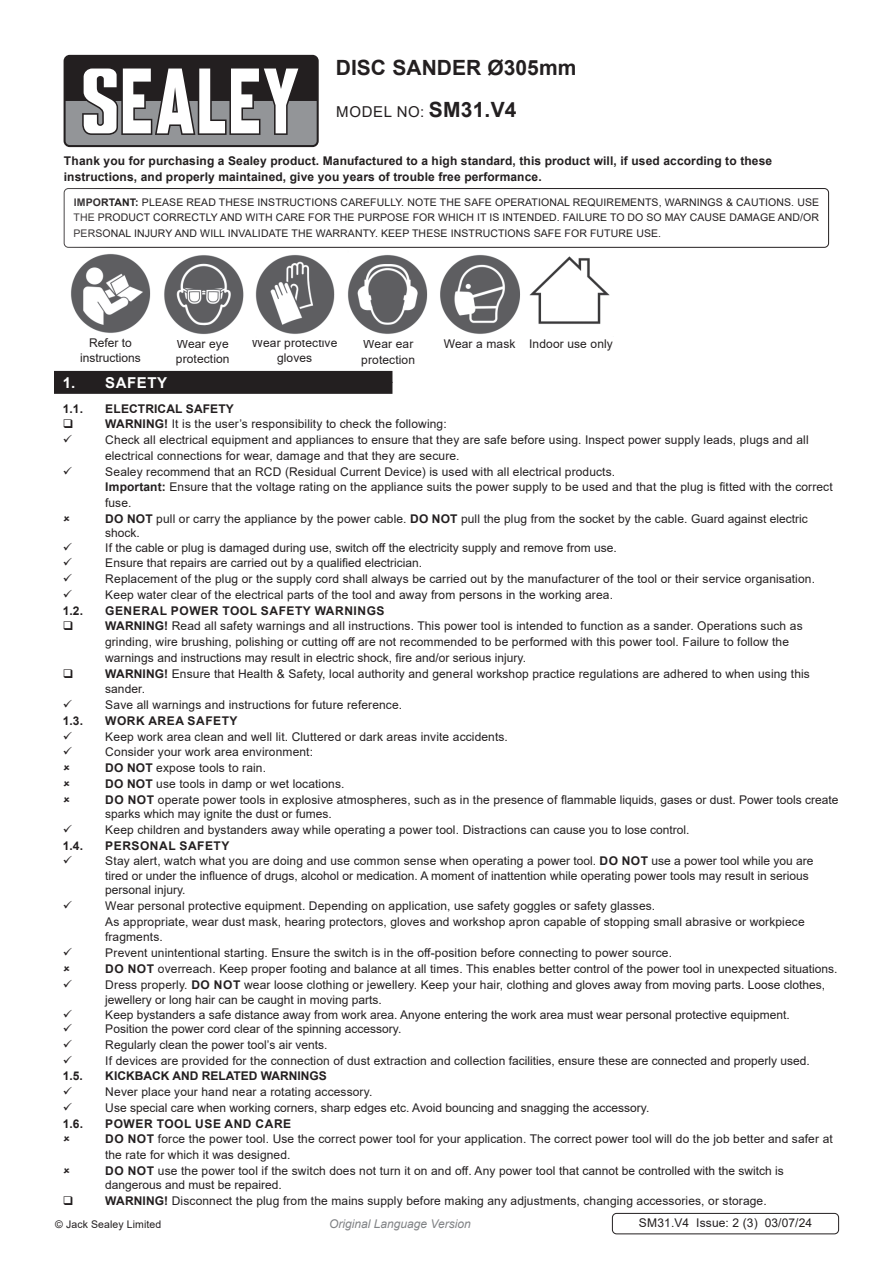
<style>
.page{position:relative;width:893px;height:1263px;background:#fff}
.page>*{position:absolute;margin:0;border:0;box-sizing:border-box;transform-origin:0 0}
.t1{font:700 21px "Arial";color:#231f20}
.Instructions_Model_No{font:15px "Arial";letter-spacing:.045em;color:#231f20}
.t2{font:700 15px "Arial";letter-spacing:.035em;color:#fff}
.Body{font:12px/15.8px "Arial";letter-spacing:.01em;color:#231f20}
.Body-2{font:700 12px/15.8px "Arial";letter-spacing:.01em;color:#231f20}
.Body-3{font:700 12px "Arial";letter-spacing:.045em;color:#231f20}
.Body__Footer{font:12px "Arial";letter-spacing:.01em;color:#231f20}
.t3{font:italic 12px "Arial";color:#808285}
.Body__Justified__7pt{font:10.5px/15.8px "Arial";letter-spacing:.01em;color:#231f20;text-align:justify}
.s1{font-weight:700;font-size:21px}
.s2{font-weight:700}
</style>
<div class="page">
<div style="left:64px;top:55px;width:255px;height:92px;background:#231f20;border-radius:6px"></div>
<svg style="left:66px;top:69px;width:251px;height:76px"></svg>
<div style="left:64px;top:188px;width:765px;height:60px;border:1px solid #231f20;border-radius:4px"></div>
<div style="left:54px;top:382px;width:338px;height:12px;background:#231f20"></div>
<div style="left:54px;top:371px;width:338px;height:12px;background:#231f20"></div>
<div style="left:612px;top:1213px;width:227px;height:21px;border:1px solid #231f20;border-radius:4px"></div>
<img style="left:71px;top:254px;width:80px;height:79px">
<img style="left:164px;top:255px;width:80px;height:79px">
<img style="left:255px;top:255px;width:80px;height:79px">
<img style="left:440px;top:255px;width:80px;height:79px">
<img style="left:348px;top:255px;width:80px;height:79px">
<img style="left:529px;top:256px;width:81px;height:68px">
<p class="t1" style="left:336px;top:53px;width:242px">DISC SANDER Ø305mm</p>
<p class="Instructions_Model_No" style="left:336px;top:102px;width:182px">MODEL NO: <span class="s1">SM31.V4</span></p>
<p class="Body-2" style="left:64px;top:153px;width:710px">Thank you for purchasing a Sealey product. Manufactured to a high standard, this product will, if used according to these instructions, and properly maintained, give you years of trouble free performance.</p>
<p class="Body__Justified__7pt" style="left:74px;top:194px;width:747px"><span class="s2">IMPORTANT:</span> PLEASE READ THESE INSTRUCTIONS CAREFULLY. NOTE THE SAFE OPERATIONAL REQUIREMENTS, WARNINGS &amp; CAUTIONS. USE THE PRODUCT CORRECTLY AND WITH CARE FOR THE PURPOSE FOR WHICH IT IS INTENDED. FAILURE TO DO SO MAY CAUSE DAMAGE AND/OR PERSONAL INJURY AND WILL INVALIDATE THE WARRANTY. KEEP THESE INSTRUCTIONS SAFE FOR FUTURE USE.</p>
<p class="Body" style="left:89px;top:335px;width:44px">Refer to</p>
<p class="Body" style="left:80px;top:349px;width:62px">instructions</p>
<p class="Body" style="left:177px;top:336px;width:53px">Wear eye</p>
<p class="Body" style="left:176px;top:350px;width:55px">protection</p>
<p class="Body" style="left:252px;top:335px;width:87px">Wear protective</p>
<p class="Body" style="left:277px;top:349px;width:37px">gloves</p>
<p class="Body" style="left:361px;top:336px;width:55px">Wear ear protection</p>
<p class="Body" style="left:444px;top:336px;width:73px">Wear a mask</p>
<p class="Body" style="left:529px;top:336px;width:85px">Indoor use only</p>
<p class="t2" style="left:63px;top:372px;width:106px">1. SAFETY</p>
<p class="Body-2" style="left:63px;top:401px;width:22px">1.1.</p>
<p class="Body-2" style="left:105px;top:401px;width:130px">ELECTRICAL SAFETY</p>
<p class="Body" style="left:105px;top:416px;width:343px"><span class="s2">WARNING!</span> It is the user’s responsibility to check the following:</p>
<p class="Body" style="left:105px;top:432px;width:705px">Check all electrical equipment and appliances to ensure that they are safe before using. Inspect power supply leads, plugs and all electrical connections for wear, damage and that they are secure.</p>
<p class="Body" style="left:105px;top:463px;width:511px">Sealey recommend that an RCD (Residual Current Device) is used with all electrical products.</p>
<p class="Body" style="left:105px;top:479px;width:729px"><span class="s2">Important:</span> Ensure that the voltage rating on the appliance suits the power supply to be used and that the plug is fitted with the correct fuse.</p>
<p class="Body" style="left:105px;top:511px;width:704px;line-height:14.4px"><span class="s2">DO NOT</span> pull or carry the appliance by the power cable. <span class="s2">DO NOT</span> pull the plug from the socket by the cable. Guard against electric shock.</p>
<p class="Body" style="left:105px;top:539px;width:513px">If the cable or plug is damaged during use, switch off the electricity supply and remove from use.</p>
<p class="Body" style="left:105px;top:555px;width:319px">Ensure that repairs are carried out by a qualified electrician.</p>
<p class="Body" style="left:105px;top:571px;width:711px">Replacement of the plug or the supply cord shall always be carried out by the manufacturer of the tool or their service organisation.</p>
<p class="Body" style="left:105px;top:587px;width:509px">Keep water clear of the electrical parts of the tool and away from persons in the working area.</p>
<p class="Body-2" style="left:63px;top:603px;width:22px">1.2.</p>
<p class="Body-3" style="left:105px;top:602px;width:281px">GENERAL POWER TOOL SAFETY WARNINGS</p>
<p class="Body" style="left:105px;top:618px;width:699px"><span class="s2">WARNING!</span> Read all safety warnings and all instructions. This power tool is intended to function as a sander. Operations such as grinding, wire brushing, polishing or cutting off are not recommended to be performed with this power tool. Failure to follow the warnings and instructions may result in electric shock, fire and/or serious injury.</p>
<p class="Body" style="left:105px;top:665px;width:706px"><span class="s2">WARNING!</span> Ensure that Health &amp; Safety, local authority and general workshop practice regulations are adhered to when using this sander.</p>
<p class="Body" style="left:105px;top:697px;width:298px">Save all warnings and instructions for future reference.</p>
<p class="Body-2" style="left:63px;top:713px;width:22px">1.3.</p>
<p class="Body-3" style="left:105px;top:712px;width:134px">WORK AREA SAFETY</p>
<p class="Body" style="left:105px;top:728px;width:404px">Keep work area clean and well lit. Cluttered or dark areas invite accidents.</p>
<p class="Body" style="left:105px;top:744px;width:209px">Consider your work area environment:</p>
<p class="Body" style="left:105px;top:760px;width:162px"><span class="s2">DO NOT</span> expose tools to rain.</p>
<p class="Body" style="left:105px;top:776px;width:241px"><span class="s2">DO NOT</span> use tools in damp or wet locations.</p>
<p class="Body" style="left:105px;top:792px;width:735px;line-height:14.4px"><span class="s2">DO NOT</span> operate power tools in explosive atmospheres, such as in the presence of flammable liquids, gases or dust. Power tools create sparks which may ignite the dust or fumes.</p>
<p class="Body" style="left:105px;top:822px;width:586px">Keep children and bystanders away while operating a power tool. Distractions can cause you to lose control.</p>
<p class="Body-2" style="left:63px;top:838px;width:22px">1.4.</p>
<p class="Body-3" style="left:105px;top:837px;width:126px">PERSONAL SAFETY</p>
<p class="Body" style="left:105px;top:854px;width:710px;line-height:14.4px">Stay alert, watch what you are doing and use common sense when operating a power tool. <span class="s2">DO NOT</span> use a power tool while you are tired or under the influence of drugs, alcohol or medication. A moment of inattention while operating power tools may result in serious personal injury.</p>
<p class="Body" style="left:105px;top:898px;width:552px">Wear personal protective equipment. Depending on application, use safety goggles or safety glasses.</p>
<p class="Body" style="left:105px;top:913px;width:701px">As appropriate, wear dust mask, hearing protectors, gloves and workshop apron capable of stopping small abrasive or workpiece fragments.</p>
<p class="Body" style="left:105px;top:945px;width:568px">Prevent unintentional starting. Ensure the switch is in the off-position before connecting to power source.</p>
<p class="Body" style="left:105px;top:961px;width:734px"><span class="s2">DO NOT</span> overreach. Keep proper footing and balance at all times. This enables better control of the power tool in unexpected situations.</p>
<p class="Body" style="left:105px;top:976px;width:722px">Dress properly. <span class="s2">DO NOT</span> wear loose clothing or jewellery. Keep your hair, clothing and gloves away from moving parts. Loose clothes, jewellery or long hair can be caught in moving parts.</p>
<p class="Body" style="left:105px;top:1007px;width:686px">Keep bystanders a safe distance away from work area. Anyone entering the work area must wear personal protective equipment.</p>
<p class="Body" style="left:105px;top:1021px;width:298px">Position the power cord clear of the spinning accessory.</p>
<p class="Body" style="left:105px;top:1037px;width:224px">Regularly clean the power tool’s air vents.</p>
<p class="Body" style="left:105px;top:1052px;width:706px">If devices are provided for the connection of dust extraction and collection facilities, ensure these are connected and properly used.</p>
<p class="Body-2" style="left:63px;top:1068px;width:22px">1.5.</p>
<p class="Body-2" style="left:105px;top:1068px;width:223px">KICKBACK AND RELATED WARNINGS</p>
<p class="Body" style="left:105px;top:1084px;width:269px">Never place your hand near a rotating accessory.</p>
<p class="Body" style="left:105px;top:1100px;width:546px">Use special care when working corners, sharp edges etc. Avoid bouncing and snagging the accessory.</p>
<p class="Body-2" style="left:63px;top:1116px;width:22px">1.6.</p>
<p class="Body-3" style="left:105px;top:1115px;width:187px">POWER TOOL USE AND CARE</p>
<p class="Body" style="left:105px;top:1131px;width:729px"><span class="s2">DO NOT</span> force the power tool. Use the correct power tool for your application. The correct power tool will do the job better and safer at the rate for which it was designed.</p>
<p class="Body" style="left:105px;top:1163px;width:680px;line-height:14.4px"><span class="s2">DO NOT</span> use the power tool if the switch does not turn it on and off. Any power tool that cannot be controlled with the switch is dangerous and must be repaired.</p>
<p class="Body" style="left:105px;top:1193px;width:663px"><span class="s2">WARNING!</span> Disconnect the plug from the mains supply before making any adjustments, changing accessories, or storage.</p>
<p class="Body__Justified__7pt" style="left:55px;top:1216px;width:108px">© Jack Sealey Limited</p>
<p class="t3" style="left:329px;top:1216px;width:143px">Original Language Version</p>
<p class="Body__Footer" style="left:639px;top:1214px;width:175px">SM31.V4 Issue: 2 (3) 03/07/24</p>
</div>
